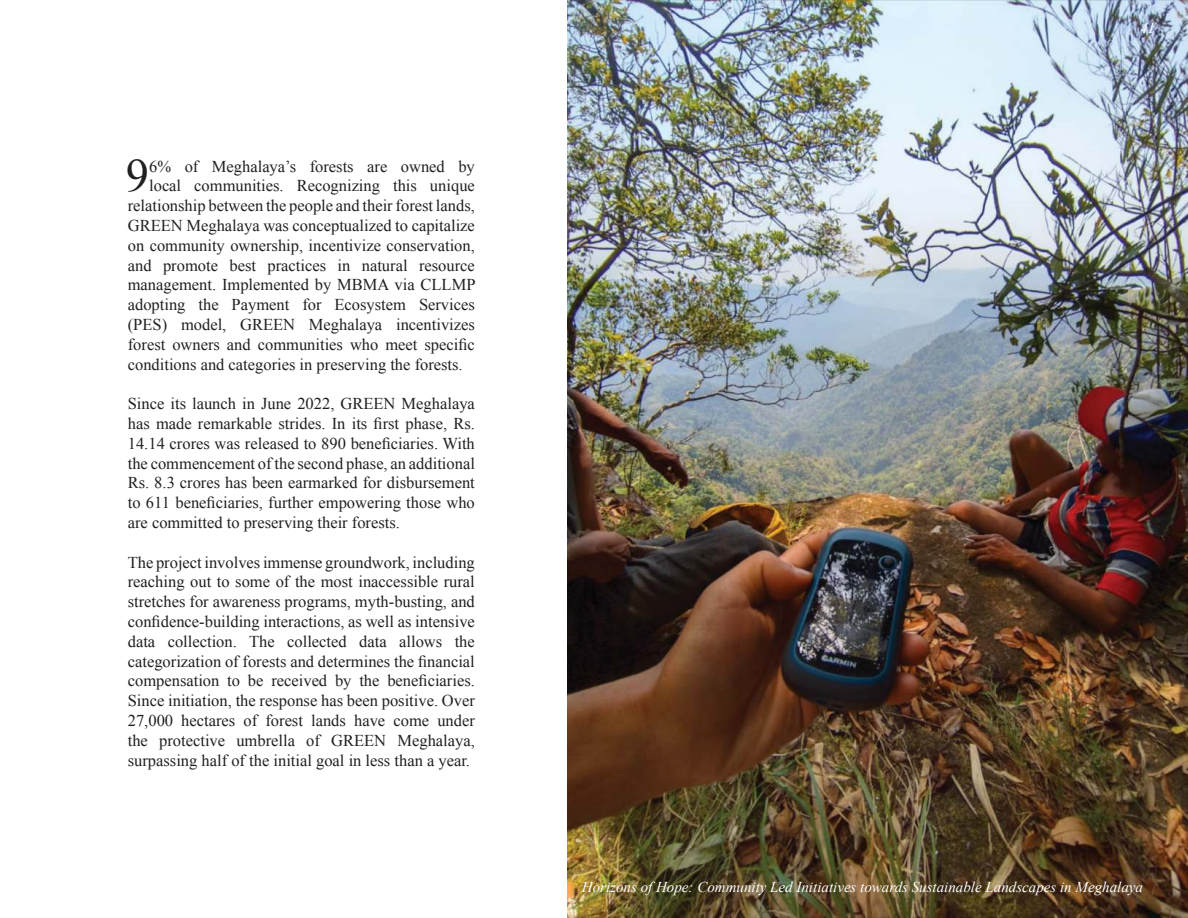
<style>
.page{position:relative;width:1188px;height:918px;background:#fff}
.page>*{position:absolute;margin:0;border:0;box-sizing:border-box;transform-origin:0 0}
.t1{font:46.35px "Times New Roman";color:#221f1f}
.t2{font:16.5px/19.8px "Times New Roman";color:#221f1f;text-align:justify}
.t3{font:italic 15px "Times New Roman";color:#fff}
</style>
<div class="page">
<img style="left:567px;top:0;width:621px;height:918px">
<h1 class="t1" style="left:126px;top:145px;width:25px">9</h1>
<p class="t2" style="left:149px;top:156px;width:327px">6% of Meghalaya’s forests are owned by</p>
<p class="t2" style="left:149px;top:176px;width:327px">local communities. Recognizing this unique</p>
<p class="t2" style="left:128px;top:196px;width:349px">relationship between the people and their forest lands,</p>
<p class="t2" style="left:128px;top:215px;width:349px">GREEN Meghalaya was conceptualized to capitalize</p>
<p class="t2" style="left:128px;top:235px;width:349px">on community ownership, incentivize conservation,</p>
<p class="t2" style="left:128px;top:257px;width:349px">and promote best practices in natural resource</p>
<p class="t2" style="left:128px;top:275px;width:349px">management. Implemented by MBMA via CLLMP</p>
<p class="t2" style="left:128px;top:295px;width:349px">adopting the Payment for Ecosystem Services</p>
<p class="t2" style="left:128px;top:314px;width:349px">(PES) model, GREEN Meghalaya incentivizes</p>
<p class="t2" style="left:128px;top:334px;width:349px">forest owners and communities who meet specific</p>
<p class="t2" style="left:128px;top:356px;width:336px">conditions and categories in preserving the forests.</p>
<p class="t2" style="left:128px;top:394px;width:349px">Since its launch in June 2022, GREEN Meghalaya has made remarkable strides. In its first phase, Rs.<br>14.14 crores was released to 890 beneficiaries. With the commencement of the second phase, an additional Rs. 8.3 crores has been earmarked for disbursement to 611 beneficiaries, further empowering those who are committed to preserving their forests.</p>
<p class="t2" style="left:128px;top:552px;width:349px">The project involves immense groundwork, including reaching out to some of the most inaccessible rural stretches for awareness programs, myth-busting, and confidence-building interactions, as well as intensive data collection. The collected data allows the categorization of forests and determines the financial compensation to be received by the beneficiaries.<br>Since initiation, the response has been positive. Over 27,000 hectares of forest lands have come under the protective umbrella of GREEN Meghalaya, surpassing half of the initial goal in less than a year.</p>
<p class="t3" style="left:1140px;top:23px;width:16px">41</p>
<p class="t3" style="left:582px;top:882px;width:563px">Horizons of Hope: Community Led Initiatives towards Sustainable Landscapes in Meghalaya</p>
</div>
